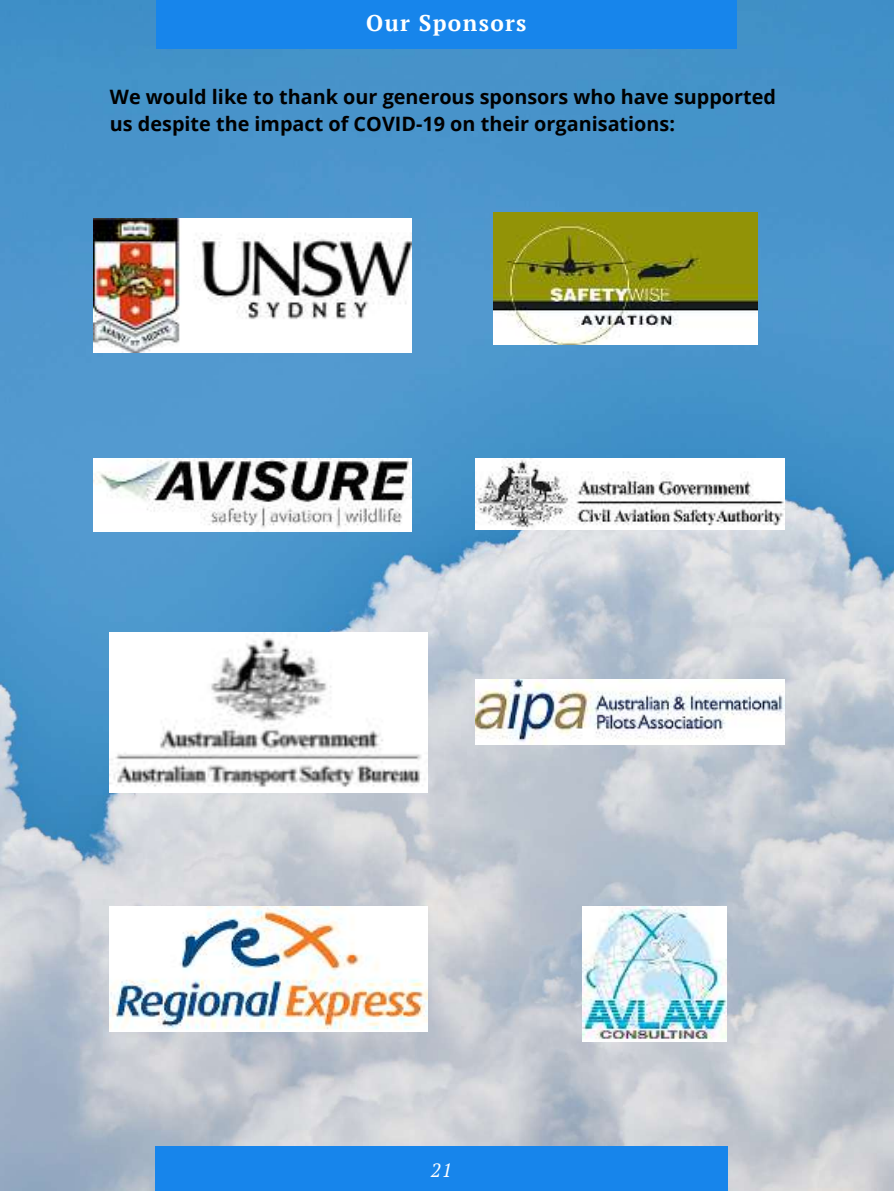
<style>
.page{position:relative;width:894px;height:1191px;background:#fff}
.page>*{position:absolute;margin:0;border:0;box-sizing:border-box;transform-origin:0 0}
.t1{font:700 22.65px "PT Serif";letter-spacing:.06em;color:#fff}
.t2{font:700 19.8px/27.6px "Open Sans";color:#000}
.t3{font:italic 19.05px "PT Serif";color:#fff}
</style>
<div class="page">
<img style="left:0;top:0;width:893px;height:1190px">
<div style="left:156px;top:0;width:580px;height:49px;background:#1785eb"></div>
<img style="left:93px;top:219px;width:318px;height:134px">
<img style="left:493px;top:212px;width:263px;height:132px">
<img style="left:93px;top:458px;width:318px;height:73px">
<img style="left:475px;top:458px;width:309px;height:71px">
<img style="left:110px;top:632px;width:317px;height:160px">
<img style="left:475px;top:679px;width:309px;height:65px">
<img style="left:110px;top:906px;width:317px;height:125px">
<img style="left:582px;top:906px;width:144px;height:135px">
<div style="left:155px;top:1145px;width:572px;height:45px;background:#1785eb"></div>
<p class="t1" style="left:366px;top:8px;width:162px">Our Sponsors</p>
<p class="t2" style="left:110px;top:82px;width:667px">We would like to thank our generous sponsors who have supported us despite the impact of COVID-19 on their organisations:</p>
<p class="t3" style="left:430px;top:1157px;width:23px">21</p>
</div>
